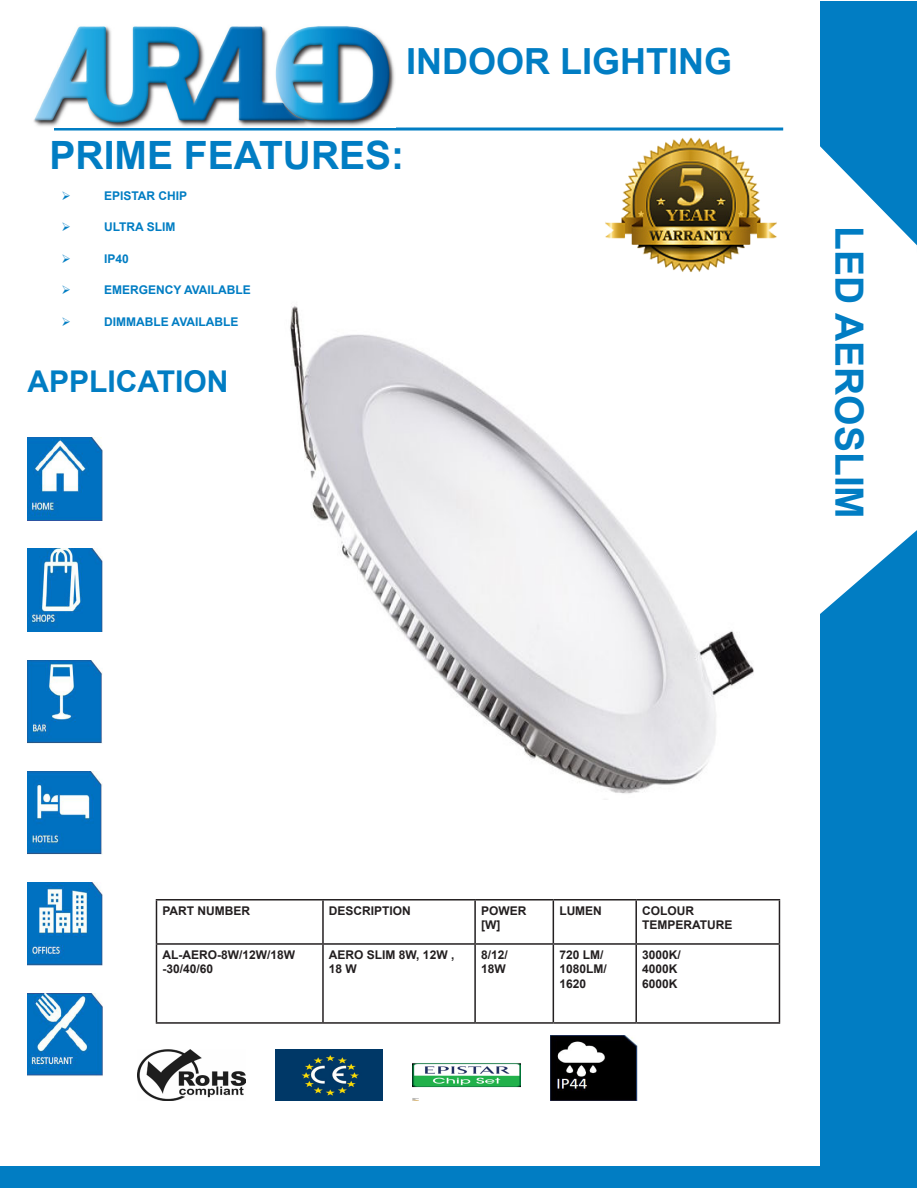
<style>
.page{position:relative;width:918px;height:1188px;background:#fff}
.page>*{position:absolute;margin:0;border:0;box-sizing:border-box;transform-origin:0 0}
.t1{font:700 39px "Arial";color:#017dc3}
.t2{font:700 36px "Arial";color:#017dc3}
.t3{font:700 30px "Arial";color:#017dc3}
.t4{font:700 12px/14.4px "Arial";color:#231f20}
.t5{font:700 12px "Arial";color:#017dc3}
</style>
<div class="page">
<div style="left:820px;top:1px;width:97px;height:1186px;background:#017dc3"></div>
<div style="left:1px;top:1166px;width:916px;height:21px;background:#017dc3"></div>
<svg style="left:820px;top:146px;width:97px;height:468px;fill:#fff"></svg>
<hr style="left:54px;top:128px;width:729px;height:3px;background:#017dc3">
<img style="left:290px;top:305px;width:464px;height:489px">
<hr style="left:156px;top:899px;width:167px;height:2px;background:#231f20">
<hr style="left:156px;top:901px;width:1px;height:42px;background:#231f20">
<hr style="left:323px;top:899px;width:152px;height:2px;background:#231f20">
<hr style="left:322px;top:901px;width:2px;height:42px;background:#231f20">
<hr style="left:475px;top:899px;width:78px;height:2px;background:#231f20">
<hr style="left:474px;top:901px;width:2px;height:42px;background:#231f20">
<hr style="left:553px;top:899px;width:83px;height:2px;background:#231f20">
<hr style="left:553px;top:901px;width:1px;height:42px;background:#231f20">
<hr style="left:636px;top:899px;width:144px;height:2px;background:#231f20">
<hr style="left:635px;top:901px;width:2px;height:42px;background:#231f20">
<hr style="left:779px;top:901px;width:1px;height:42px;background:#231f20">
<hr style="left:156px;top:943px;width:167px;height:2px;background:#231f20">
<hr style="left:156px;top:945px;width:1px;height:77px;background:#231f20">
<hr style="left:323px;top:943px;width:152px;height:2px;background:#231f20">
<hr style="left:322px;top:945px;width:2px;height:77px;background:#231f20">
<hr style="left:475px;top:943px;width:78px;height:2px;background:#231f20">
<hr style="left:474px;top:945px;width:2px;height:77px;background:#231f20">
<hr style="left:553px;top:943px;width:83px;height:2px;background:#231f20">
<hr style="left:553px;top:945px;width:1px;height:77px;background:#231f20">
<hr style="left:636px;top:943px;width:144px;height:2px;background:#231f20">
<hr style="left:635px;top:945px;width:2px;height:77px;background:#231f20">
<hr style="left:779px;top:945px;width:1px;height:77px;background:#231f20">
<hr style="left:156px;top:1022px;width:167px;height:2px;background:#231f20">
<hr style="left:323px;top:1022px;width:152px;height:2px;background:#231f20">
<hr style="left:475px;top:1022px;width:78px;height:2px;background:#231f20">
<hr style="left:553px;top:1022px;width:83px;height:2px;background:#231f20">
<hr style="left:636px;top:1022px;width:144px;height:2px;background:#231f20">
<img style="left:27px;top:549px;width:75px;height:83px">
<img style="left:27px;top:438px;width:75px;height:83px">
<img style="left:27px;top:660px;width:75px;height:83px">
<img style="left:27px;top:771px;width:75px;height:83px">
<img style="left:27px;top:883px;width:75px;height:83px">
<img style="left:27px;top:994px;width:75px;height:82px">
<img style="left:138px;top:1049px;width:107px;height:51px">
<img style="left:275px;top:1049px;width:108px;height:51px">
<img style="left:413px;top:1063px;width:107px;height:37px">
<img style="left:550px;top:1035px;width:88px;height:65px">
<img style="left:605px;top:137px;width:172px;height:135px">
<img style="left:33px;top:26px;width:362px;height:102px">
<p class="t2" style="left:406px;top:36px;width:328px">INDOOR LIGHTING</p>
<p class="t1" style="left:50px;top:128px;width:356px">PRIME FEATURES:</p>
<p class="t5" style="left:104px;top:187px;width:85px">EPISTAR CHIP</p>
<p class="t5" style="left:104px;top:219px;width:73px">ULTRA SLIM</p>
<p class="t5" style="left:104px;top:250px;width:26px">IP40</p>
<p class="t5" style="left:104px;top:282px;width:148px">EMERGENCY AVAILABLE</p>
<p class="t5" style="left:104px;top:313px;width:136px">DIMMABLE AVAILABLE</p>
<p class="t3" style="left:27px;top:360px;width:203px">APPLICATION</p>
<p class="t1" style="left:877px;top:226px;width:295px;rotate:90deg">LED AEROSLIM</p>
<p class="t4" style="left:162px;top:903px;width:89px">PART NUMBER</p>
<p class="t4" style="left:329px;top:903px;width:84px">DESCRIPTION</p>
<p class="t4" style="left:481px;top:903px;width:47px">POWER [W]</p>
<p class="t4" style="left:559px;top:903px;width:44px">LUMEN</p>
<p class="t4" style="left:642px;top:903px;width:53px">COLOUR</p>
<p class="t4" style="left:642px;top:918px;width:92px">TEMPERATURE</p>
<p class="t4" style="left:162px;top:947px;width:134px">AL-AERO-8W/12W/18W</p>
<p class="t4" style="left:162px;top:962px;width:52px">-30/40/60</p>
<p class="t4" style="left:329px;top:947px;width:127px">AERO SLIM 8W, 12W ,<br>18 W</p>
<p class="t4" style="left:481px;top:947px;width:28px">8/12/</p>
<p class="t4" style="left:481px;top:962px;width:26px">18W</p>
<p class="t4" style="left:559px;top:947px;width:46px">720 LM/</p>
<p class="t4" style="left:559px;top:962px;width:49px">1080LM/</p>
<p class="t4" style="left:559px;top:976px;width:28px">1620</p>
<p class="t4" style="left:642px;top:947px;width:40px">3000K/</p>
<p class="t4" style="left:642px;top:962px;width:37px">4000K</p>
<p class="t4" style="left:642px;top:976px;width:37px">6000K</p>
</div>
